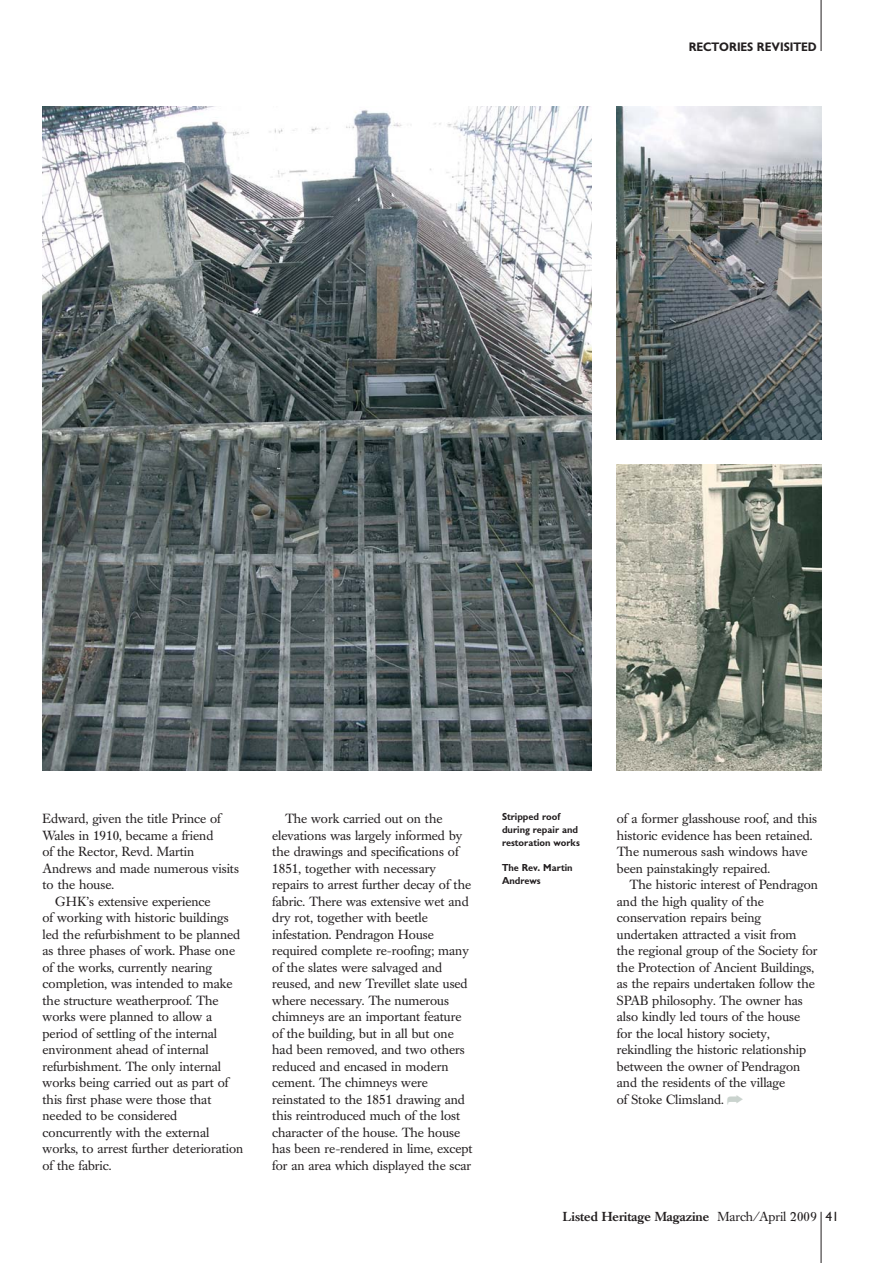
<style>
.page{position:relative;width:893px;height:1263px;background:#fff}
.page>*{position:absolute;margin:0;border:0;box-sizing:border-box;transform-origin:0 0}
.t1{font:13.2px/16.5px "Caslon Book BE";color:#231f20}
.t2{font:500 12.9px "Caslon Book BE";color:#231f20}
.t3{font:700 12.75px "Giltus T";color:#231f20}
.t4{font:700 10.5px/12.8px "Giltus T";color:#231f20}
.s1{font-weight:400}
.s2{font-family:"Gill Sans";font-weight:400;font-size:13.5px}
</style>
<div class="page">
<hr style="left:820px;top:1212px;width:1px;height:51px;background:#231f20">
<hr style="left:820px;top:0;width:1px;height:51px;background:#231f20">
<img style="left:43px;top:106px;width:548px;height:665px">
<img style="left:617px;top:465px;width:204px;height:306px">
<img style="left:617px;top:106px;width:204px;height:333px">
<p class="t3" style="left:688px;top:42px;width:130px">RECTORIES REVISITED</p>
<p class="t1" style="left:43px;top:812px;width:180px">Edward, given the title Prince of</p>
<p class="t1" style="left:43px;top:828px;width:172px">Wales in 1910, became a friend</p>
<p class="t1" style="left:43px;top:845px;width:153px">of the Rector, Revd. Martin</p>
<p class="t1" style="left:43px;top:861px;width:198px">Andrews and made numerous visits</p>
<p class="t1" style="left:43px;top:878px;width:73px">to the house.</p>
<p class="t1" style="left:55px;top:894px;width:157px">GHK’s extensive experience</p>
<p class="t1" style="left:43px;top:911px;width:188px">of working with historic buildings</p>
<p class="t1" style="left:43px;top:927px;width:199px">led the refurbishment to be planned</p>
<p class="t1" style="left:43px;top:944px;width:194px">as three phases of work. Phase one</p>
<p class="t1" style="left:43px;top:960px;width:171px">of the works, currently nearing</p>
<p class="t1" style="left:43px;top:977px;width:191px">completion, was intended to make</p>
<p class="t1" style="left:43px;top:993px;width:177px">the structure weatherproof. The</p>
<p class="t1" style="left:43px;top:1010px;width:171px">works were planned to allow a</p>
<p class="t1" style="left:43px;top:1026px;width:176px">period of settling of the internal</p>
<p class="t1" style="left:43px;top:1043px;width:168px">environment ahead of internal</p>
<p class="t1" style="left:43px;top:1059px;width:180px">refurbishment. The only internal</p>
<p class="t1" style="left:43px;top:1076px;width:187px">works being carried out as part of</p>
<p class="t1" style="left:43px;top:1092px;width:170px">this first phase were those that</p>
<p class="t1" style="left:43px;top:1109px;width:136px">needed to be considered</p>
<p class="t1" style="left:43px;top:1125px;width:168px">concurrently with the external</p>
<p class="t1" style="left:43px;top:1142px;width:202px">works, to arrest further deterioration</p>
<p class="t1" style="left:43px;top:1158px;width:71px">of the fabric.</p>
<p class="t1" style="left:272px;top:812px;width:202px;text-indent:13px">The work carried out on the elevations was largely informed by the drawings and specifications of<br>1851, together with necessary repairs to arrest further decay of the fabric. There was extensive wet and dry rot, together with beetle infestation. Pendragon House required complete re-roofing; many of the slates were salvaged and reused, and new Trevillet slate used where necessary. The numerous chimneys are an important feature of the building, but in all but one had been removed, and two others reduced and encased in modern cement. The chimneys were reinstated to the 1851 drawing and this reintroduced much of the lost character of the house. The house has been re-rendered in lime, except for an area which displayed the scar</p>
<p class="t4" style="left:502px;top:811px;width:79px">Stripped roof during repair and restoration works</p>
<p class="t4" style="left:502px;top:862px;width:72px">The Rev. Martin<br>Andrews</p>
<p class="t1" style="left:617px;top:812px;width:202px">of a former glasshouse roof, and this historic evidence has been retained.<br>The numerous sash windows have been painstakingly repaired.</p>
<p class="t1" style="left:617px;top:878px;width:202px;text-indent:13px">The historic interest of Pendragon and the high quality of the conservation repairs being undertaken attracted a visit from<br>the regional group of the Society for the Protection of Ancient Buildings, as the repairs undertaken follow the<br>SPAB philosophy. The owner has also kindly led tours of the house for the local history society, rekindling the historic relationship between the owner of Pendragon and the residents of the village<br>of Stoke Climsland.</p>
<p class="t2" style="left:563px;top:1211px;width:277px">Listed Heritage Magazine <span class="s1">March/April 2009</span> <span class="s2">41</span></p>
</div>
